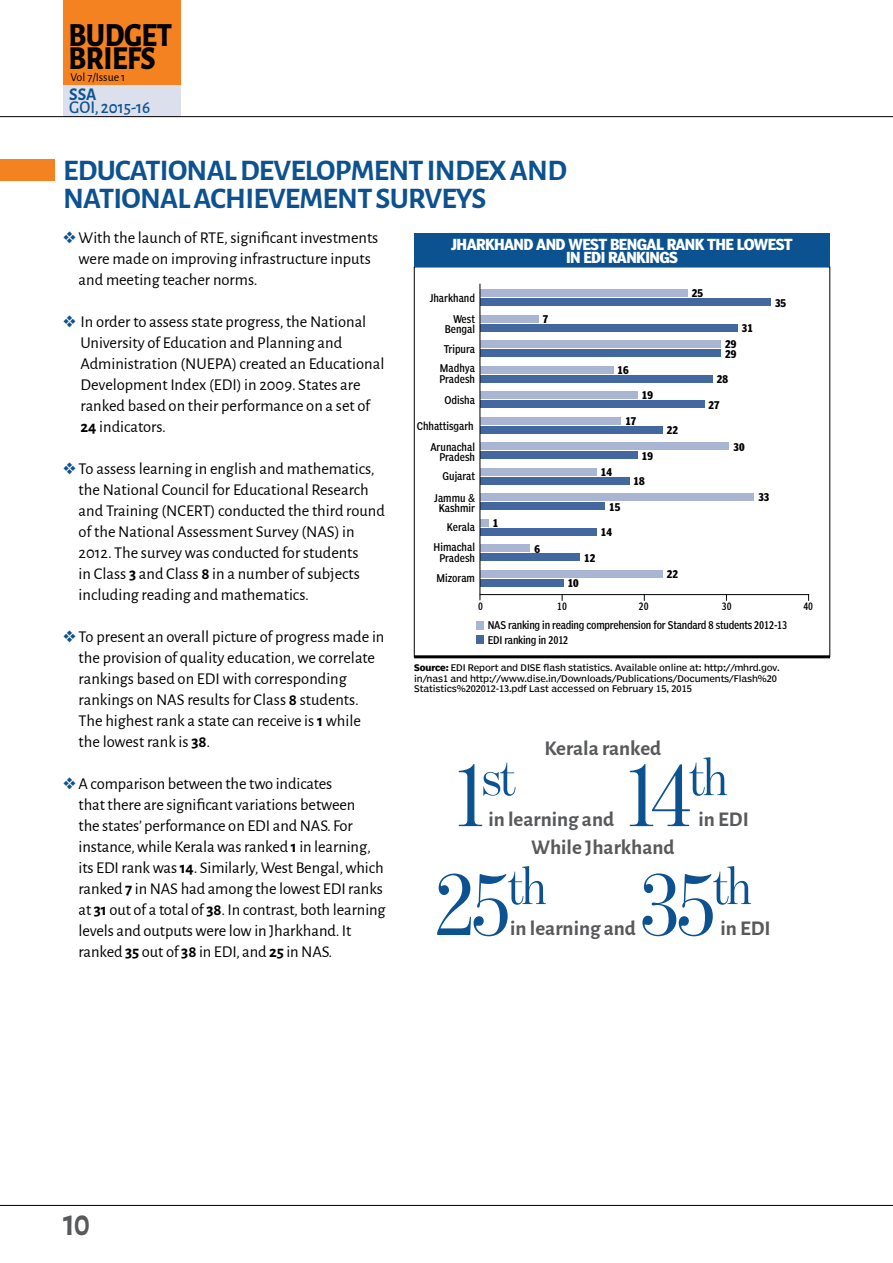
<style>
.page{position:relative;width:893px;height:1263px;background:#fff}
.page>*{position:absolute;margin:0;border:0;box-sizing:border-box;transform-origin:0 0}
.t1{font:93px "Benton Mod Disp";color:#0d5290;scale:.95 1}
.t2{font:54.15px "Benton Mod Disp";letter-spacing:-.04em;color:#0d5290;scale:.95 1}
.t3{font:800 33.3px "Alegreya Sans";letter-spacing:-.015em;color:#000;scale:.9 1}
.t4{font:800 33px "Alegreya Sans";letter-spacing:-.015em;color:#000;scale:.9 1}
.t5{font:700 33px "Alegreya Sans";color:#58595b;scale:.95 1}
.t6{font:700 30px/27.9px "Alegreya Sans";letter-spacing:-.025em;color:#0d5290}
.t7{font:700 21px "Alegreya Sans";color:#58595b}
.t8{font:500 18px "Alegreya Sans";color:#0d5290;scale:.95 1}
.t9{font:700 18px "Alegreya Sans";color:#0d5290;scale:.95 1}
.t10{font:16.5px/21px "Alegreya Sans";color:#000}
.t11{font:700 condensed 15px/13.5px "Poynter Agate One";letter-spacing:-.04em;color:#fff;text-align:center}
.t12{font:12px "Alegreya Sans";color:#000}
.t13{font:10.5px/10.5px "Poynter Agate One Comp";color:#000;text-align:right}
.t14{font:10.5px/14.5px "Poynter Agate One Comp";letter-spacing:-.02em;color:#000}
.t15{font:700 condensed 10.5px "Poynter Agate One";color:#000}
.t16{font:10.05px "Poynter Agate One Comp";color:#000}
.t17{font:9px/10.5px "Poynter Agate One";letter-spacing:-.015em;color:#000}
.s1{color:#0d5290}
.s2{font-weight:700}
.s3{font-size:93px}
</style>
<div class="page">
<hr style="left:0;top:1205px;width:893px;height:1px;background:#000">
<div style="left:0;top:159px;width:54px;height:21px;background:#f58220"></div>
<div style="left:480px;top:298px;width:290px;height:8px;background:#4368a0"></div>
<div style="left:480px;top:289px;width:207px;height:8px;background:#aab5d4"></div>
<div style="left:480px;top:324px;width:257px;height:7px;background:#4368a0"></div>
<div style="left:480px;top:315px;width:58px;height:7px;background:#aab5d4"></div>
<div style="left:480px;top:349px;width:241px;height:8px;background:#4368a0"></div>
<div style="left:480px;top:340px;width:241px;height:8px;background:#aab5d4"></div>
<div style="left:480px;top:375px;width:232px;height:8px;background:#4368a0"></div>
<div style="left:480px;top:366px;width:133px;height:7px;background:#aab5d4"></div>
<div style="left:480px;top:401px;width:224px;height:7px;background:#4368a0"></div>
<div style="left:480px;top:392px;width:157px;height:7px;background:#aab5d4"></div>
<div style="left:480px;top:426px;width:182px;height:8px;background:#4368a0"></div>
<div style="left:480px;top:417px;width:141px;height:8px;background:#aab5d4"></div>
<div style="left:480px;top:452px;width:157px;height:7px;background:#4368a0"></div>
<div style="left:480px;top:443px;width:249px;height:7px;background:#aab5d4"></div>
<div style="left:480px;top:477px;width:149px;height:8px;background:#4368a0"></div>
<div style="left:480px;top:468px;width:116px;height:8px;background:#aab5d4"></div>
<div style="left:480px;top:503px;width:125px;height:7px;background:#4368a0"></div>
<div style="left:480px;top:494px;width:274px;height:7px;background:#aab5d4"></div>
<div style="left:480px;top:528px;width:116px;height:8px;background:#4368a0"></div>
<div style="left:480px;top:519px;width:8px;height:8px;background:#aab5d4"></div>
<div style="left:480px;top:554px;width:100px;height:7px;background:#4368a0"></div>
<div style="left:480px;top:545px;width:50px;height:7px;background:#aab5d4"></div>
<div style="left:480px;top:579px;width:83px;height:8px;background:#4368a0"></div>
<div style="left:480px;top:570px;width:182px;height:8px;background:#aab5d4"></div>
<div style="left:414px;top:234px;width:416px;height:33px;background:#0d5290"></div>
<hr style="left:414px;top:655px;width:416px;height:3px;background:#000">
<div style="left:476px;top:621px;width:8px;height:8px;background:#aab5d4"></div>
<div style="left:476px;top:635px;width:8px;height:9px;background:#4368a0"></div>
<hr style="left:480px;top:594px;width:329px;height:1px;background:#000">
<hr style="left:480px;top:284px;width:1px;height:316px;background:#000">
<div style="left:63px;top:0;width:117px;height:85px;background:#f58220"></div>
<div style="left:63px;top:85px;width:117px;height:32px;background:#dce0ed"></div>
<hr style="left:0;top:116px;width:893px;height:1px;background:#000">
<h3 class="t3" style="left:68px;top:11px;width:117px">BUDGET</h3>
<h3 class="t4" style="left:68px;top:33px;width:97px">BRIEFS</h3>
<p class="t12" style="left:71px;top:69px;width:56px">Vol 7/Issue 1</p>
<p class="t9" style="left:69px;top:81px;width:30px">SSA</p>
<p class="t8" style="left:69px;top:95px;width:87px">GOI, 2015-16</p>
<h3 class="t6" style="left:63px;top:154px;width:505px">EDUCATIONAL DEVELOPMENT I NDEX AND<br>NATIONAL ACHIEVEMENT SURVEYS</h3>
<p class="t10" style="left:79px;top:226px;width:301px;text-indent:-16px"><span class="s1">❖</span> With the launch of RTE, significant investments were made on improving infrastructure inputs and meeting teacher norms.</p>
<p class="t10" style="left:81px;top:310px;width:305px;text-indent:-18px"><span class="s1">❖</span> In order to assess state progress, the National University of Education and Planning and Administration (NUEPA) created an Educational Development Index (EDI) in 2009. States are ranked based on their performance on a set of <span class="s2">24</span> indicators.</p>
<p class="t10" style="left:79px;top:457px;width:308px;text-indent:-16px"><span class="s1">❖</span> To assess learning in english and mathematics, the National Council for Educational Research and Training (NCERT) conducted the third round of the National Assessment Survey (NAS) in 2012. The survey was conducted for students<br>in Class <span class="s2">3</span> and Class <span class="s2">8</span> in a number of subjects including reading and mathematics.</p>
<p class="t10" style="left:79px;top:625px;width:307px;text-indent:-16px"><span class="s1">❖</span> To present an overall picture of progress made in the provision of quality education, we correlate rankings based on EDI with corresponding rankings on NAS results for Class <span class="s2">8</span> students.<br>The highest rank a state can receive is <span class="s2">1</span> while the lowest rank is <span class="s2">38</span>.</p>
<p class="t10" style="left:78px;top:772px;width:309px;text-indent:-15px"><span class="s1">❖</span> A comparison between the two indicates<br>that there are significant variations between<br>the states’ performance on EDI and NAS. For instance, while Kerala was ranked <span class="s2">1</span> in learning, its EDI rank was <span class="s2">14</span>. Similarly, West Bengal, which ranked <span class="s2">7</span> in NAS had among the lowest EDI ranks at <span class="s2">31</span> out of a total of <span class="s2">38</span>. In contrast, both learning levels and outputs were low in Jharkhand. It ranked <span class="s2">35</span> out of <span class="s2">38</span> in EDI, and <span class="s2">25</span> in NAS.</p>
<p class="t11" style="left:451px;top:237px;width:343px">JHARKHAND AND WEST BENGAL RANK THE LOWEST<br>IN EDI RANKINGS</p>
<p class="t15" style="left:692px;top:287px;width:13px">25</p>
<p class="t13" style="left:430px;top:292px;width:47px">Jharkhand</p>
<p class="t15" style="left:775px;top:296px;width:13px">35</p>
<p class="t13" style="left:445px;top:314px;width:32px">West<br>Bengal</p>
<p class="t13" style="left:444px;top:343px;width:33px">Tripura</p>
<p class="t15" style="left:543px;top:313px;width:7px">7</p>
<p class="t15" style="left:742px;top:322px;width:13px">31</p>
<p class="t15" style="left:725px;top:338px;width:13px">29</p>
<p class="t15" style="left:725px;top:347px;width:13px">29</p>
<p class="t13" style="left:439px;top:363px;width:37px;text-align:left">Madhya<br>Pradesh</p>
<p class="t15" style="left:618px;top:364px;width:13px">16</p>
<p class="t15" style="left:717px;top:373px;width:13px">28</p>
<p class="t15" style="left:642px;top:389px;width:13px">19</p>
<p class="t13" style="left:444px;top:395px;width:32px">Odisha</p>
<p class="t15" style="left:708px;top:398px;width:13px">27</p>
<p class="t15" style="left:625px;top:415px;width:13px">17</p>
<p class="t13" style="left:417px;top:421px;width:59px">Chhattisgarh</p>
<p class="t15" style="left:667px;top:424px;width:13px">22</p>
<p class="t13" style="left:430px;top:442px;width:46px">Arunachal<br>Pradesh</p>
<p class="t13" style="left:434px;top:465px;width:42px;line-height:21.8px">Gujarat<br>Jammu &amp;</p>
<p class="t13" style="left:439px;top:499px;width:38px;line-height:18.8px">Kashmir<br>Kerala</p>
<p class="t15" style="left:733px;top:440px;width:13px">30</p>
<p class="t15" style="left:642px;top:449px;width:13px">19</p>
<p class="t15" style="left:601px;top:466px;width:13px">14</p>
<p class="t15" style="left:634px;top:475px;width:13px">18</p>
<p class="t15" style="left:758px;top:491px;width:13px">33</p>
<p class="t15" style="left:609px;top:500px;width:13px">15</p>
<p class="t15" style="left:493px;top:516px;width:7px">1</p>
<p class="t15" style="left:601px;top:526px;width:13px">14</p>
<p class="t13" style="left:434px;top:542px;width:43px;text-align:center">Himachal<br>Pradesh</p>
<p class="t15" style="left:534px;top:542px;width:7px">6</p>
<p class="t15" style="left:584px;top:551px;width:13px">12</p>
<p class="t15" style="left:667px;top:568px;width:13px">22</p>
<p class="t13" style="left:437px;top:573px;width:40px">Mizoram</p>
<p class="t15" style="left:568px;top:577px;width:13px">10</p>
<p class="t16" style="left:478px;top:601px;width:6px">0</p>
<p class="t16" style="left:557px;top:601px;width:11px">10</p>
<p class="t16" style="left:639px;top:601px;width:11px">20</p>
<p class="t16" style="left:722px;top:601px;width:11px">30</p>
<p class="t16" style="left:803px;top:601px;width:11px">40</p>
<p class="t14" style="left:488px;top:618px;width:301px">NAS ranking in reading comprehension for Standard 8 students 2012-13<br>EDI ranking in 2012</p>
<p class="t17" style="left:414px;top:663px;width:367px"><span class="s2">Source:</span> EDI Report and DISE flash statistics. Available online at: http://mhrd.gov. in/nas1 and http://www.dise.in/Downloads/Publications/Documents/Flash%20<br>Statistics%202012-13.pdf Last accessed on February 15, 2015</p>
<p class="t7" style="left:544px;top:732px;width:118px">KERALA RANKED</p>
<h2 class="t2" style="left:481px;top:747px;width:261px">st <span class="s3">14</span>th</h2>
<p class="t7" style="left:531px;top:832px;width:145px">WHILE JHARKHAND</p>
<h1 class="t1" style="left:435px;top:852px;width:81px">25</h1>
<h1 class="t1" style="left:457px;top:744px;width:30px">1</h1>
<p class="t7" style="left:488px;top:804px;width:127px">IN LEARNING AND</p>
<p class="t7" style="left:699px;top:804px;width:30px">IN EDI</p>
<h2 class="t2" style="left:508px;top:856px;width:258px">th <span class="s3">35</span>th</h2>
<p class="t7" style="left:510px;top:913px;width:127px">IN LEARNING AND</p>
<p class="t7" style="left:720px;top:913px;width:30px">IN EDI</p>
<h3 class="t5" style="left:63px;top:1201px;width:30px">10</h3>
</div>
